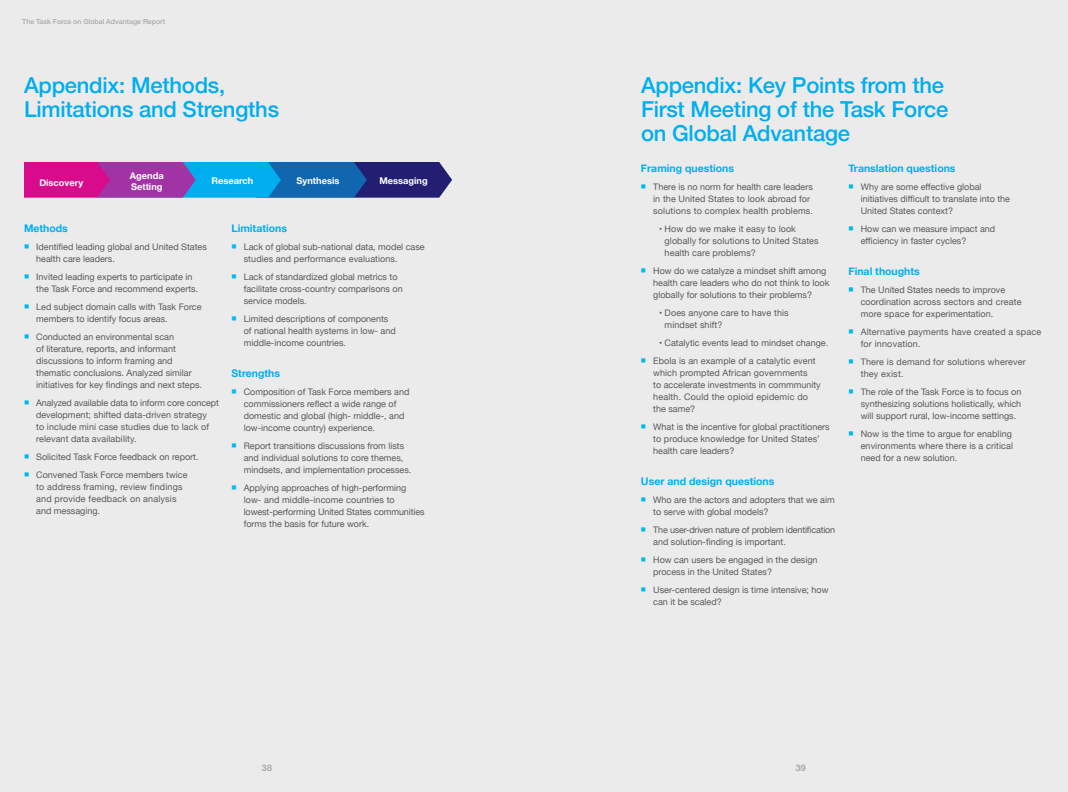
<style>
.page{position:relative;width:1068px;height:792px;background:#ebebec}
.page>*{position:absolute;margin:0;border:0;box-sizing:border-box;transform-origin:0 0}
.t1{font:500 22px/24px "Helvetica Neue";letter-spacing:-.01em;color:#00aeef}
.t2{font:700 10.5px "Helvetica Neue";color:#00aeef}
.t3{font:700 9.3px/11.1px "Helvetica Neue";color:#fff}
.t4{font:9px/12px "Helvetica Neue";color:#58595b}
.t5{font:9px/12px "Helvetica Neue";letter-spacing:.02em;color:#58595b}
.t6{font:9px/12px "Helvetica Neue";letter-spacing:-.02em;color:#58595b}
.t7{font:700 9px "Helvetica Neue";color:#a7a9ac}
.t8{font:500 7px "Helvetica Neue";color:#a7a9ac}
.s1{color:#00b9f1}
</style>
<div class="page">
<svg style="left:24px;top:162px;width:428px;height:36px;background:#564ea8"></svg>
<p class="t8" style="left:22px;top:16px;width:144px">The Task Force on Global Advantage Report</p>
<h1 class="t1" style="left:24px;top:72px;width:257px">Appendix: Methods,<br>Limitations and Strengths</h1>
<p class="t3" style="left:39px;top:177px;width:45px">Discovery</p>
<p class="t3" style="left:130px;top:170px;width:35px">Agenda<br>Setting</p>
<p class="t3" style="left:211px;top:176px;width:43px">Research</p>
<p class="t3" style="left:297px;top:176px;width:44px">Synthesis</p>
<p class="t3" style="left:379px;top:176px;width:50px">Messaging</p>
<p class="t2" style="left:24px;top:220px;width:45px">Methods</p>
<p class="t4" style="left:36px;top:241px;width:172px;text-indent:-12px"><span class="s1">■</span> Identified leading global and United States health care leaders.</p>
<p class="t4" style="left:36px;top:271px;width:164px;text-indent:-12px"><span class="s1">■</span> Invited leading experts to participate in the Task Force and recommend experts.</p>
<p class="t4" style="left:36px;top:301px;width:167px;text-indent:-12px"><span class="s1">■</span> Led subject domain calls with Task Force members to identify focus areas.</p>
<p class="t4" style="left:36px;top:331px;width:167px;text-indent:-12px"><span class="s1">■</span> Conducted an environmental scan<br>of literature, reports, and informant discussions to inform framing and thematic conclusions. Analyzed similar initiatives for key findings and next steps.</p>
<p class="t4" style="left:36px;top:397px;width:184px;text-indent:-12px"><span class="s1">■</span> Analyzed available data to inform core concept development; shifted data-driven strategy<br>to include mini case studies due to lack of relevant data availability.</p>
<p class="t4" style="left:24px;top:451px;width:176px"><span class="s1">■</span> Solicited Task Force feedback on report.</p>
<p class="t5" style="left:36px;top:469px;width:153px;text-indent:-12px"><span class="s1">■</span> Convened Task Force members twice to address framing, review findings and provide feedback on analysis and messaging.</p>
<p class="t2" style="left:232px;top:220px;width:57px">Limitations</p>
<p class="t4" style="left:244px;top:241px;width:183px;text-indent:-12px"><span class="s1">■</span> Lack of global sub-national data, model case studies and performance evaluations.</p>
<p class="t4" style="left:244px;top:271px;width:161px;text-indent:-12px"><span class="s1">■</span> Lack of standardized global metrics to facilitate cross-country comparisons on service models.</p>
<p class="t4" style="left:244px;top:313px;width:154px;text-indent:-12px"><span class="s1">■</span> Limited descriptions of components of national health systems in low- and middle-income countries.</p>
<p class="t2" style="left:232px;top:365px;width:50px">Strengths</p>
<p class="t4" style="left:244px;top:386px;width:167px;text-indent:-12px"><span class="s1">■</span> Composition of Task Force members and commissioners reflect a wide range of domestic and global (high- middle-, and low-income country) experience.</p>
<p class="t4" style="left:244px;top:440px;width:169px;text-indent:-12px"><span class="s1">■</span> Report transitions discussions from lists and individual solutions to core themes, mindsets, and implementation processes.</p>
<p class="t4" style="left:244px;top:482px;width:182px;text-indent:-12px"><span class="s1">■</span> Applying approaches of high-performing low- and middle-income countries to lowest-performing United States communities forms the basis for future work.</p>
<h1 class="t1" style="left:641px;top:71px;width:309px">Appendix: Key Points from the<br>First Meeting of the Task Force on Global Advantage</h1>
<p class="t2" style="left:641px;top:160px;width:95px">Framing questions</p>
<p class="t4" style="left:653px;top:182px;width:161px;text-indent:-12px"><span class="s1">■</span> There is no norm for health care leaders in the United States to look abroad for solutions to complex health problems.</p>
<p class="t4" style="left:665px;top:224px;width:156px;text-indent:-6px">• How do we make it easy to look globally for solutions to United States health care problems?</p>
<p class="t4" style="left:653px;top:266px;width:178px;text-indent:-12px"><span class="s1">■</span> How do we catalyze a mindset shift among health care leaders who do not think to look globally for solutions to their problems?</p>
<p class="t4" style="left:665px;top:308px;width:126px;text-indent:-6px">• Does anyone care to have this mindset shift?</p>
<p class="t4" style="left:659px;top:338px;width:171px">• Catalytic events lead to mindset change.</p>
<p class="t4" style="left:653px;top:356px;width:169px;text-indent:-12px"><span class="s1">■</span> Ebola is an example of a catalytic event which prompted African governments<br>to accelerate investments in commmunity health. Could the opioid epidemic do the same?</p>
<p class="t4" style="left:653px;top:422px;width:178px;text-indent:-12px"><span class="s1">■</span> What is the incentive for global practitioners to produce knowledge for United States’ health care leaders?</p>
<p class="t2" style="left:641px;top:473px;width:135px">User and design questions</p>
<p class="t4" style="left:653px;top:495px;width:183px;text-indent:-12px"><span class="s1">■</span> Who are the actors and adopters that we aim to serve with global models?</p>
<p class="t6" style="left:653px;top:525px;width:183px;text-indent:-12px"><span class="s1">■</span> The user-driven nature of problem identification and solution-finding is important.</p>
<p class="t4" style="left:653px;top:555px;width:166px;text-indent:-12px"><span class="s1">■</span> How can users be engaged in the design process in the United States?</p>
<p class="t4" style="left:653px;top:585px;width:177px;text-indent:-12px"><span class="s1">■</span> User-centered design is time intensive; how can it be scaled?</p>
<p class="t2" style="left:848px;top:160px;width:109px">Translation questions</p>
<p class="t4" style="left:861px;top:182px;width:151px;text-indent:-12px"><span class="s1">■</span> Why are some effective global initiatives difficult to translate into the<br>United States context?</p>
<p class="t4" style="left:861px;top:224px;width:136px;text-indent:-12px"><span class="s1">■</span> How can we measure impact and efficiency in faster cycles?</p>
<p class="t2" style="left:848px;top:263px;width:73px">Final thoughts</p>
<p class="t4" style="left:861px;top:285px;width:163px;text-indent:-12px"><span class="s1">■</span> The United States needs to improve coordination across sectors and create more space for experimentation.</p>
<p class="t5" style="left:861px;top:327px;width:182px;text-indent:-12px"><span class="s1">■</span> Alternative payments have created a space for innovation.</p>
<p class="t5" style="left:861px;top:357px;width:167px;text-indent:-12px"><span class="s1">■</span> There is demand for solutions wherever they exist.</p>
<p class="t4" style="left:861px;top:387px;width:162px;text-align:justify;text-indent:-12px"><span class="s1">■</span> The role of the Task Force is to focus on synthesizing solutions holistically, which will support rural, low-income settings.</p>
<p class="t4" style="left:861px;top:429px;width:154px;text-align:justify;text-indent:-12px"><span class="s1">■</span> Now is the time to argue for enabling environments where there is a critical need for a new solution.</p>
<p class="t7" style="left:262px;top:761px;width:12px">38</p>
<p class="t7" style="left:796px;top:761px;width:12px">39</p>
</div>
